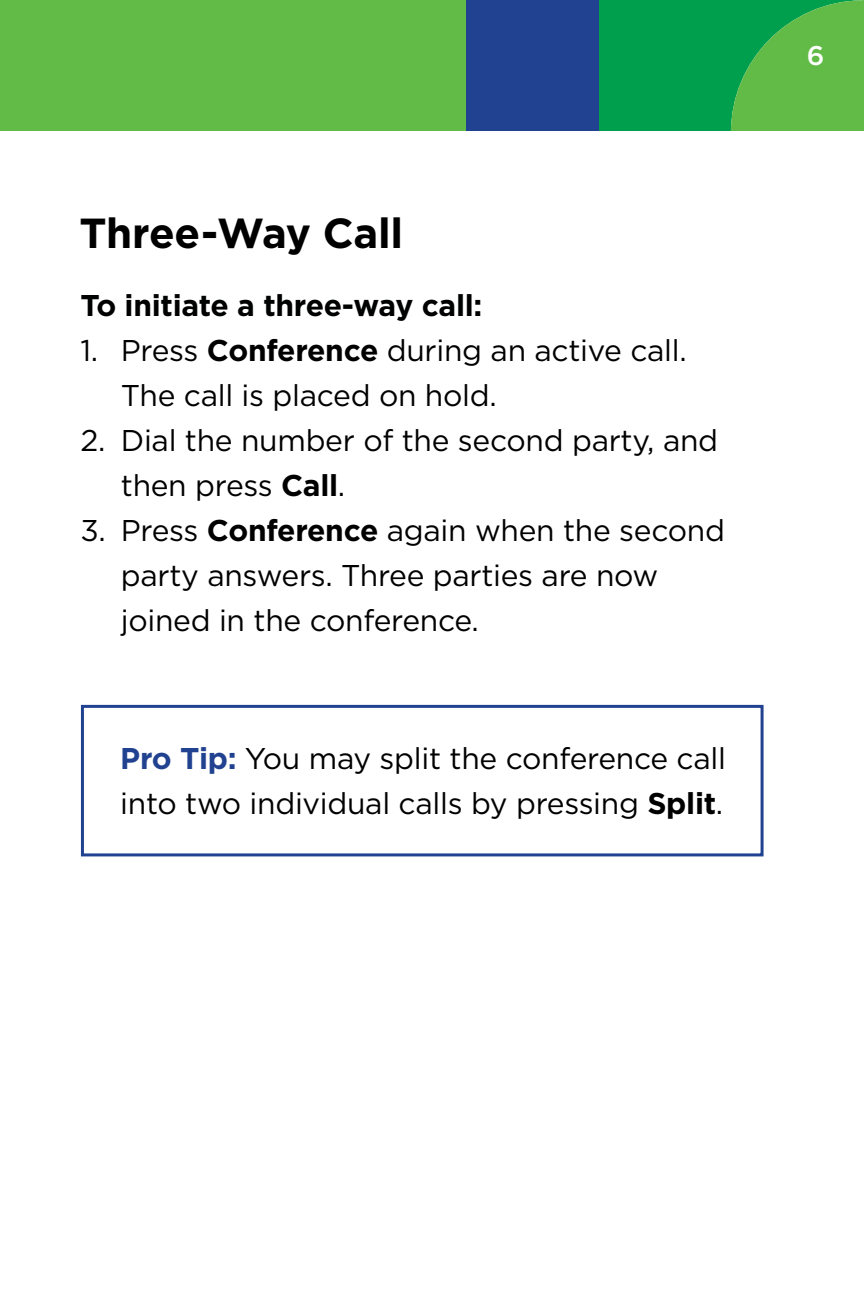
<style>
.page{position:relative;width:864px;height:1296px;background:#fff}
.page>*{position:absolute;margin:0;border:0;box-sizing:border-box;transform-origin:0 0}
.t1{font:700 42px "Gotham";letter-spacing:-.01em;color:#000}
.t2{font:30px/45px "Gotham";letter-spacing:-.01em;color:#000}
.t3{font:700 30px "Gotham";letter-spacing:-.01em;color:#000101}
.t4{font:500 27px "Gotham";color:#fff}
.s1{font-weight:700}
.s2{font-weight:700;color:#214290}
</style>
<div class="page">
<div style="left:598px;top:0;width:133px;height:131px;background:#009f4d"></div>
<svg style="left:731px;top:0;width:132px;height:131px;background:#4bb447"></svg>
<div style="left:466px;top:0;width:132px;height:131px;background:#214290"></div>
<div style="left:0;top:0;width:466px;height:131px;background:#62bb46"></div>
<hr style="left:863px;top:0;width:1px;height:131px;background:#62bb46">
<div style="left:81px;top:705px;width:683px;height:151px;border:3px solid #214290"></div>
<h1 class="t1" style="left:80px;top:205px;width:325px">Three-Way Call</h1>
<p class="t3" style="left:80px;top:285px;width:404px">To initiate a three-way call:</p>
<p class="t2" style="left:121px;top:327px;width:568px;text-indent:-41px">1. Press <span class="s1">Conference</span> during an active call.<br>The call is placed on hold.</p>
<p class="t2" style="left:121px;top:417px;width:599px;text-indent:-40px">2. Dial the number of the second party, and then press <span class="s1">Call</span>.</p>
<p class="t2" style="left:121px;top:507px;width:606px;text-indent:-40px">3. Press <span class="s1">Conference</span> again when the second party answers. Three parties are now joined in the conference.</p>
<p class="t2" style="left:120px;top:735px;width:607px"><span class="s2">Pro Tip:</span> You may split the conference call into two individual calls by pressing <span class="s1">Split</span>.</p>
<p class="t4" style="left:807px;top:38px;width:19px">6</p>
</div>
